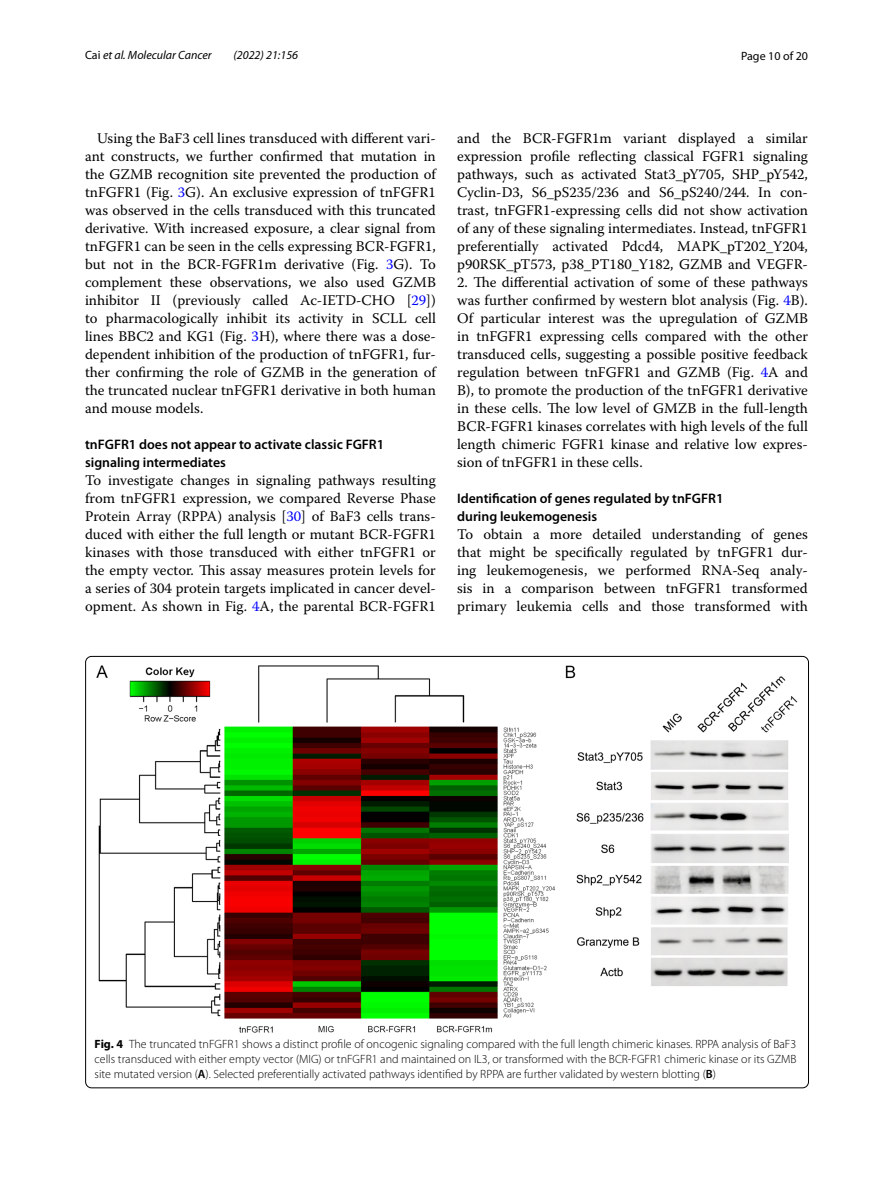
<style>
.page{position:relative;width:893px;height:1187px;background:#fff}
.page>*{position:absolute;margin:0;border:0;box-sizing:border-box;transform-origin:0 0}
.t1{font:14.7px/18px "Warnock Pro";color:#000;text-align:justify}
.t2{font:600 13.8px/18px "Myriad Pro";color:#000}
.t3{font:300 12px/15px "Myriad Pro";color:#000;text-align:justify}
.t4{font:italic 12px "Myriad Pro";color:#000}
.t5{font:12px "Myriad Pro";color:#000}
.s1{font-style:normal}
.s2{color:#00f}
.s3{font-weight:700}
.s4{font-weight:600}
</style>
<div class="page">
<img style="left:97px;top:665px;width:700px;height:367px">
<p class="t4" style="left:85px;top:48px;width:128px"><span class="s1">Cai</span> et al. Molecular Cancer</p>
<p class="t4" style="left:233px;top:48px;width:66px">(2022) 21:156</p>
<p class="t5" style="left:741px;top:48px;width:68px">Page 10 of 20</p>
<p class="t1" style="left:85px;top:128px;width:352px;text-indent:12px">Using the BaF3 cell lines transduced with different vari&shy;ant constructs, we further confirmed that mutation in the GZMB recognition site prevented the production of tnFGFR1 (Fig. <span class="s2">3</span>G). An exclusive expression of tnFGFR1 was observed in the cells transduced with this truncated derivative. With increased exposure, a clear signal from tnFGFR1 can be seen in the cells expressing BCR-FGFR1, but not in the BCR-FGFR1m derivative (Fig. <span class="s2">3</span>G). To complement these observations, we also used GZMB inhibitor II (previously called Ac-IETD-CHO [<span class="s2">29</span>]) to pharmacologically inhibit its activity in SCLL cell lines BBC2 and KG1 (Fig. <span class="s2">3</span>H), where there was a dose&shy;dependent inhibition of the production of tnFGFR1, fur&shy;ther confirming the role of GZMB in the generation of the truncated nuclear tnFGFR1 derivative in both human and mouse models.</p>
<p class="t2" style="left:85px;top:435px;width:301px">tnFGFR1 does not appear to activate classic FGFR1 signaling intermediates</p>
<p class="t1" style="left:85px;top:470px;width:352px">To investigate changes in signaling pathways resulting from tnFGFR1 expression, we compared Reverse Phase Protein Array (RPPA) analysis [<span class="s2">30</span>] of BaF3 cells trans&shy;duced with either the full length or mutant BCR-FGFR1 kinases with those transduced with either tnFGFR1 or the empty vector. This assay measures protein levels for a series of 304 protein targets implicated in cancer devel&shy;opment. As shown in Fig. <span class="s2">4</span>A, the parental BCR-FGFR1</p>
<p class="t1" style="left:457px;top:128px;width:352px">and the BCR-FGFR1m variant displayed a similar expression profile reflecting classical FGFR1 signaling pathways, such as activated Stat3_pY705, SHP_pY542, Cyclin-D3, S6_pS235/236 and S6_pS240/244. In con&shy;trast, tnFGFR1-expressing cells did not show activation of any of these signaling intermediates. Instead, tnFGFR1 preferentially activated Pdcd4, MAPK_pT202_Y204, p90RSK_pT573, p38_PT180_Y182, GZMB and VEGFR-</p>
<p class="t1" style="left:457px;top:272px;width:352px">2. The differential activation of some of these pathways was further confirmed by western blot analysis (Fig. <span class="s2">4</span>B).<br>Of particular interest was the upregulation of GZMB in tnFGFR1 expressing cells compared with the other transduced cells, suggesting a possible positive feedback regulation between tnFGFR1 and GZMB (Fig. <span class="s2">4</span>A and B), to promote the production of the tnFGFR1 derivative in these cells. The low level of GMZB in the full-length BCR-FGFR1 kinases correlates with high levels of the full length chimeric FGFR1 kinase and relative low expres&shy;sion of tnFGFR1 in these cells.</p>
<p class="t2" style="left:457px;top:489px;width:268px">Identification of genes regulated by tnFGFR1 during leukemogenesis</p>
<p class="t1" style="left:457px;top:524px;width:352px">To obtain a more detailed understanding of genes that might be specifically regulated by tnFGFR1 dur&shy;ing leukemogenesis, we performed RNA-Seq analy&shy;sis in a comparison between tnFGFR1 transformed primary leukemia cells and those transformed with</p>
<p class="t3" style="left:95px;top:1036px;width:703px"><span class="s3">Fig. 4</span> The truncated tnFGFR1 shows a distinct profile of oncogenic signaling compared with the full length chimeric kinases. RPPA analysis of BaF3 cells transduced with either empty vector (MIG) or tnFGFR1 and maintained on IL3, or transformed with the BCR-FGFR1 chimeric kinase or its GZMB site mutated version (<span class="s4">A</span>). Selected preferentially activated pathways identified by RPPA are further validated by western blotting (<span class="s4">B</span>)</p>
</div>
